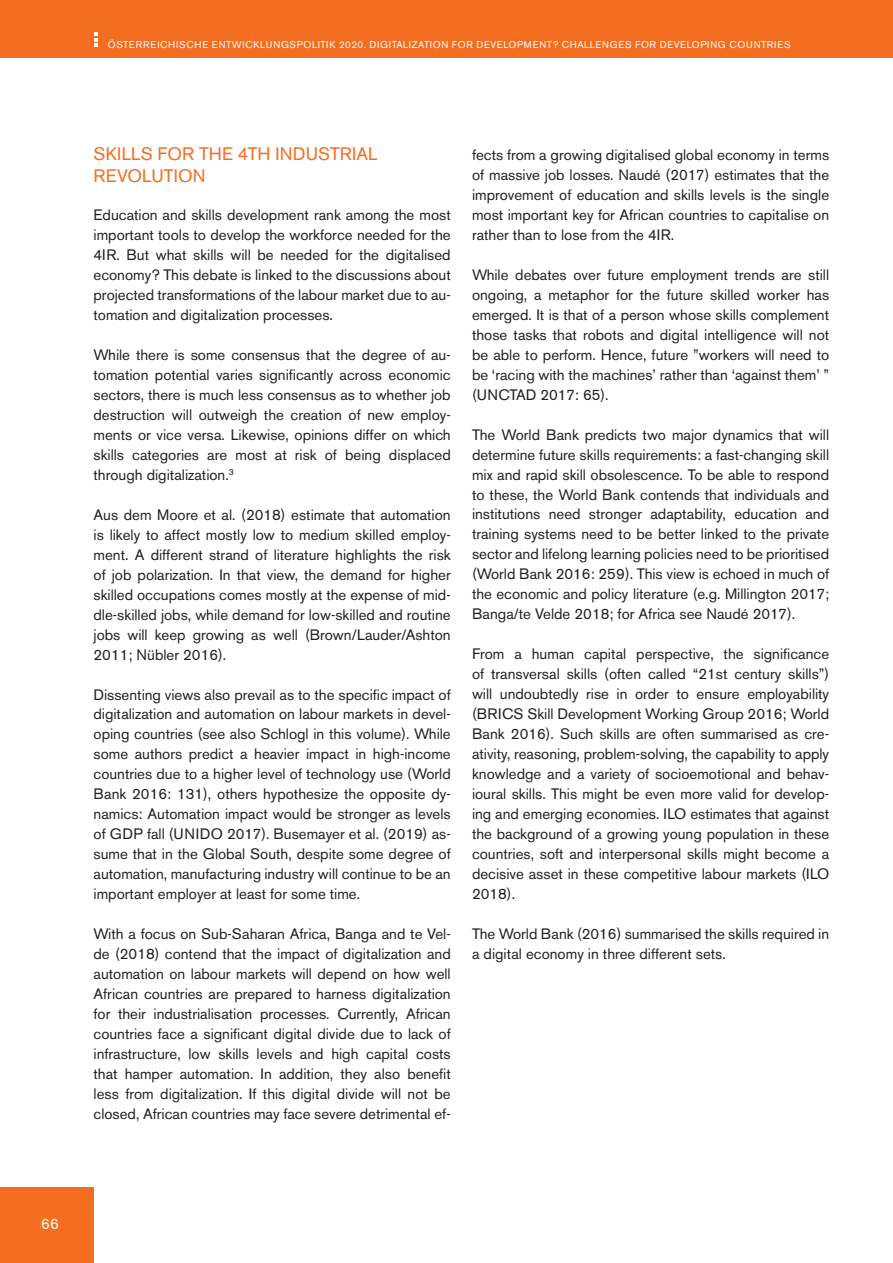
<style>
.page{position:relative;width:893px;height:1263px;background:#fff}
.page>*{position:absolute;margin:0;border:0;box-sizing:border-box;transform-origin:0 0}
.t1{font:18px "Akzidenz Grotesk BE";letter-spacing:.01em;color:#f36e21}
.t2{font:15px/20px "Akzidenz Grotesk BE";color:#231f20;text-align:justify}
.t3{font:15px "Akzidenz Grotesk BE";color:#fff}
.t4{font:9.75px "Akzidenz Grotesk BE";letter-spacing:.07em;color:#fff}
</style>
<div class="page">
<div style="left:0;top:0;width:893px;height:58px;background:#f36e21"></div>
<div style="left:0;top:1188px;width:94px;height:75px;background:#f36e21"></div>
<svg style="left:94px;top:32px;width:3px;height:15px"></svg>
<p class="t4" style="left:108px;top:38px;width:684px">Österreichische Entwicklungspolitik 2020. Digitalization for development? Challenges for developing countries</p>
<p class="t1" style="left:94px;top:143px;width:23px">Skills</p>
<p class="t1" style="left:158px;top:143px;width:216px">for the 4th Industrial</p>
<p class="t1" style="left:94px;top:165px;width:12px">Rev</p>
<p class="t1" style="left:127px;top:165px;width:80px">olution</p>
<p class="t2" style="left:94px;top:205px;width:359px">Education and skills development rank among the most important tools to develop the workforce needed for the 4IR. But what skills will be needed for the digitalised economy? This debate is linked to the discussions about projected transformations of the labour market due to au&shy;tomation and digitalization processes.</p>
<p class="t2" style="left:94px;top:345px;width:359px">While there is some consensus that the degree of au&shy;tomation potential varies significantly across economic sectors, there is much less consensus as to whether job destruction will outweigh the creation of new employ&shy;ments or vice versa. Likewise, opinions differ on which skills categories are most at risk of being displaced through digitalization.<sup>3</sup></p>
<p class="t2" style="left:94px;top:504px;width:359px">Aus dem Moore et al. (2018) estimate that automation is likely to affect mostly low to medium skilled employ&shy;ment. A different strand of literature highlights the risk of job polarization. In that view, the demand for higher skilled occupations comes mostly at the expense of mid&shy;dle-skilled jobs, while demand for low-skilled and routine jobs will keep growing as well (Brown/Lauder/Ashton 2011; Nübler 2016).</p>
<p class="t2" style="left:94px;top:684px;width:359px">Dissenting views also prevail as to the specific impact of digitalization and automation on labour markets in devel&shy;oping countries (see also Schlogl in this volume). While some authors predict a heavier impact in high-income countries due to a higher level of technology use (World Bank 2016: 131), others hypothesize the opposite dy&shy;namics: Automation impact would be stronger as levels of GDP fall (UN IDO 2017). Busemayer et al. (2019) as&shy;sume that in the Global South, despite some degree of automation, manufacturing industry will continue to be an important employer at least for some time.</p>
<p class="t2" style="left:94px;top:924px;width:359px">With a focus on Sub-Saharan Africa, Banga and te Vel&shy;de (2018) contend that the impact of digitalization and automation on labour markets will depend on how well African countries are prepared to harness digitalization for their industrialisation processes. Currently, African countries face a significant digital divide due to lack of infrastructure, low skills levels and high capital costs that hamper automation. In addition, they also benefit less from digitalization. If this digital divide will not be closed, African countries may face severe detrimental ef-</p>
<p class="t2" style="left:472px;top:145px;width:359px">fects from a growing digitalised global economy in terms of massive job losses. Naudé (2017) estimates that the improvement of education and skills levels is the single most important key for African countries to capitalise on rather than to lose from the 4IR.</p>
<p class="t2" style="left:472px;top:264px;width:359px">While debates over future employment trends are still ongoing, a metaphor for the future skilled worker has emerged. It is that of a person whose skills complement those tasks that robots and digital intelligence will not be able to perform. Hence, future ”workers will need to be ‘racing with the machines’ rather than ‘against them’ ” (UNCTAD</p>
<p class="t2" style="left:540px;top:384px;width:70px">2017: 65).</p>
<p class="t2" style="left:472px;top:424px;width:359px">The World Bank predicts two major dynamics that will determine future skills requirements: a fast-changing skill mix and rapid skill obsolescence. To be able to respond to these, the World Bank contends that individuals and institutions need stronger adaptability, education and training systems need to be better linked to the private sector and lifelong learning policies need to be prioritised (World Bank 2016: 259). This view is echoed in much of the economic and policy literature (e.g. Millington 2017; Banga/te Velde 2018; for Africa see Naudé 2017).</p>
<p class="t2" style="left:472px;top:644px;width:359px">From a human capital perspective, the significance of transversal skills (often called “21st century skills”) will undoubtedly rise in order to ensure employability (BRICS Skill Development Working Group 2016; World Bank 2016). Such skills are often summarised as cre&shy;ativity, reasoning, problem-solving, the capability to apply knowledge and a variety of socioemotional and behav&shy;ioural skills. This might be even more valid for develop&shy;ing and emerging economies. ILO estimates that against the background of a growing young population in these countries, soft and interpersonal skills might become a decisive asset in these competitive labour markets (ILO 2018).</p>
<p class="t2" style="left:472px;top:924px;width:359px">The World Bank (2016) summarised the skills required in a digital economy in three different sets.</p>
<p class="t3" style="left:41px;top:1214px;width:19px">66</p>
</div>
